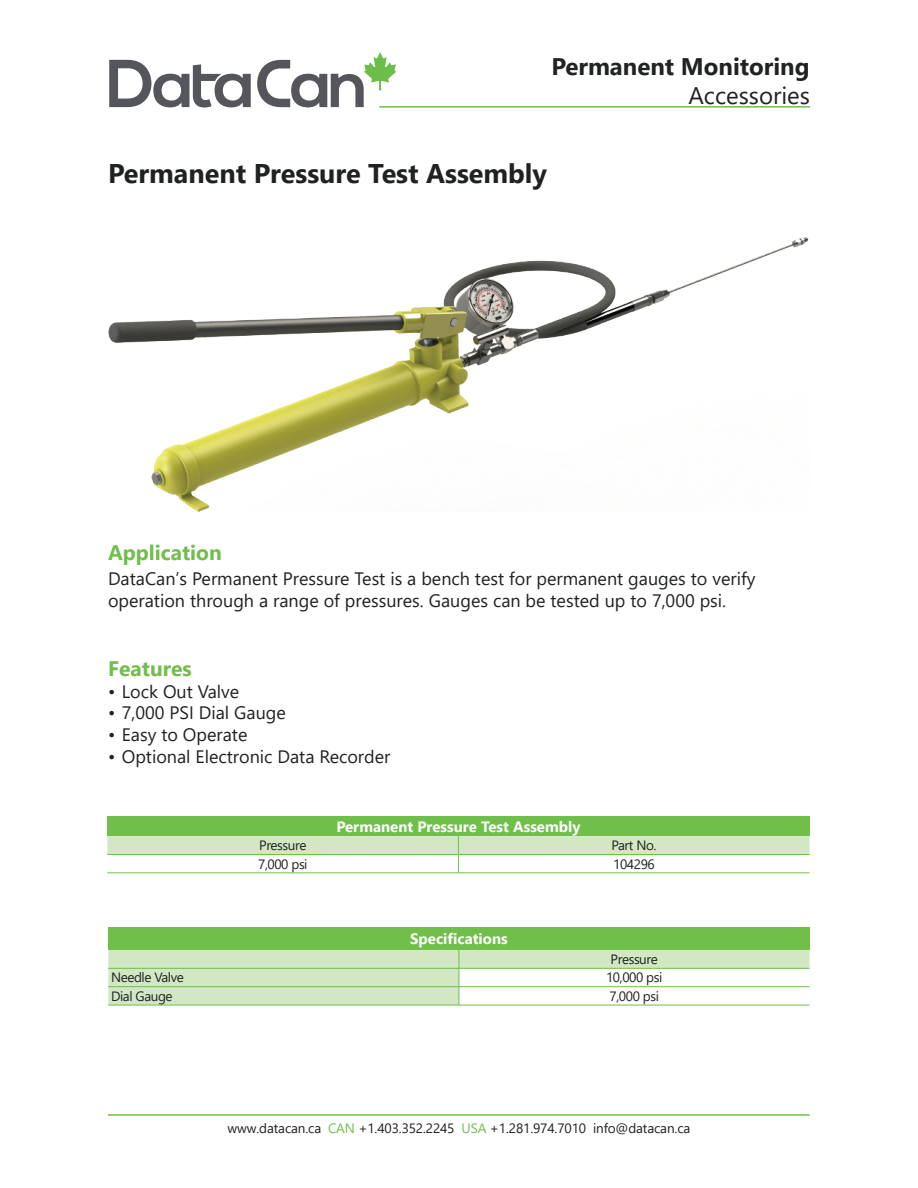
<style>
.page{position:relative;width:918px;height:1188px;background:#fff}
.page>*{position:absolute;margin:0;border:0;box-sizing:border-box;transform-origin:0 0}
.t1{font:700 27px "Segoe UI";color:#202222}
.t2{font:700 24px "Segoe UI";color:#212322}
.t3{font:24px "Segoe UI";color:#202222}
.t4{font:700 21px "Segoe UI";color:#6fbf4a}
.Application__Feature{font:18px/21.6px "Segoe UI";color:#202222}
.t5{font:700 15px "Segoe UI";color:#fff}
.t6{font:13.5px "Segoe UI";letter-spacing:-.03em;color:#202222}
.t7{font:13.5px "Segoe UI";letter-spacing:-.01em;color:#231f20}
.s1{color:#6fbf4a}
</style>
<div class="page">
<hr style="left:379px;top:106px;width:431px;height:2px;background:#6fbf4a">
<svg style="left:109px;top:60px;width:142px;height:48px"></svg>
<svg style="left:257px;top:53px;width:139px;height:55px"></svg>
<hr style="left:108px;top:1114px;width:702px;height:2px;background:#6fbf4a">
<img style="left:108px;top:237px;width:701px;height:274px">
<div style="left:107px;top:817px;width:703px;height:19px;background:#6fbf4a"></div>
<hr style="left:107px;top:873px;width:351px;height:1px;background:#6fbf4a">
<hr style="left:458px;top:873px;width:352px;height:1px;background:#6fbf4a">
<svg style="left:107px;top:836px;width:703px;height:37px"></svg>
<div style="left:108px;top:927px;width:702px;height:23px;background:#6fbf4a"></div>
<hr style="left:108px;top:1005px;width:351px;height:1px;background:#6fbf4a">
<hr style="left:459px;top:1005px;width:351px;height:1px;background:#6fbf4a">
<svg style="left:108px;top:950px;width:702px;height:55px"></svg>
<p class="t2" style="left:551px;top:44px;width:260px">Permanent Monitoring</p>
<p class="t1" style="left:108px;top:148px;width:441px">Permanent Pressure Test Assembly</p>
<p class="t3" style="left:688px;top:73px;width:123px">Accessories</p>
<p class="t4" style="left:108px;top:533px;width:115px">Application</p>
<p class="Application__Feature" style="left:108px;top:566px;width:649px">DataCan’s Permanent Pressure Test is a bench test for permanent gauges to verify operation through a range of pressures. Gauges can be tested up to 7,000 psi.</p>
<p class="t4" style="left:108px;top:649px;width:85px">Features</p>
<p class="Application__Feature" style="left:108px;top:679px;width:132px">• Lock Out Valve</p>
<p class="Application__Feature" style="left:108px;top:701px;width:179px">• 7,000 PSI Dial Gauge</p>
<p class="Application__Feature" style="left:108px;top:722px;width:141px">• Easy to Operate</p>
<p class="Application__Feature" style="left:108px;top:744px;width:284px">• Optional Electronic Data Recorder</p>
<p class="t5" style="left:336px;top:812px;width:245px">Permanent Pressure Test Assembly</p>
<p class="t6" style="left:259px;top:833px;width:49px">Pressure</p>
<p class="t6" style="left:611px;top:833px;width:47px">Part No.</p>
<p class="t6" style="left:258px;top:851px;width:51px">7,000 psi</p>
<p class="t6" style="left:613px;top:851px;width:43px">104296</p>
<p class="t5" style="left:410px;top:925px;width:99px">Specifications</p>
<p class="t6" style="left:611px;top:947px;width:49px">Pressure</p>
<p class="t6" style="left:111px;top:965px;width:74px">Needle Valve</p>
<p class="t6" style="left:606px;top:965px;width:58px">10,000 psi</p>
<p class="t6" style="left:111px;top:983px;width:63px">Dial Gauge</p>
<p class="t6" style="left:610px;top:983px;width:51px">7,000 psi</p>
<p class="t7" style="left:228px;top:1115px;width:464px">www.datacan.ca <span class="s1">CAN</span> +1.403.352.2245 <span class="s1">USA</span> +1.281.974.7010 info@datacan.ca</p>
</div>
